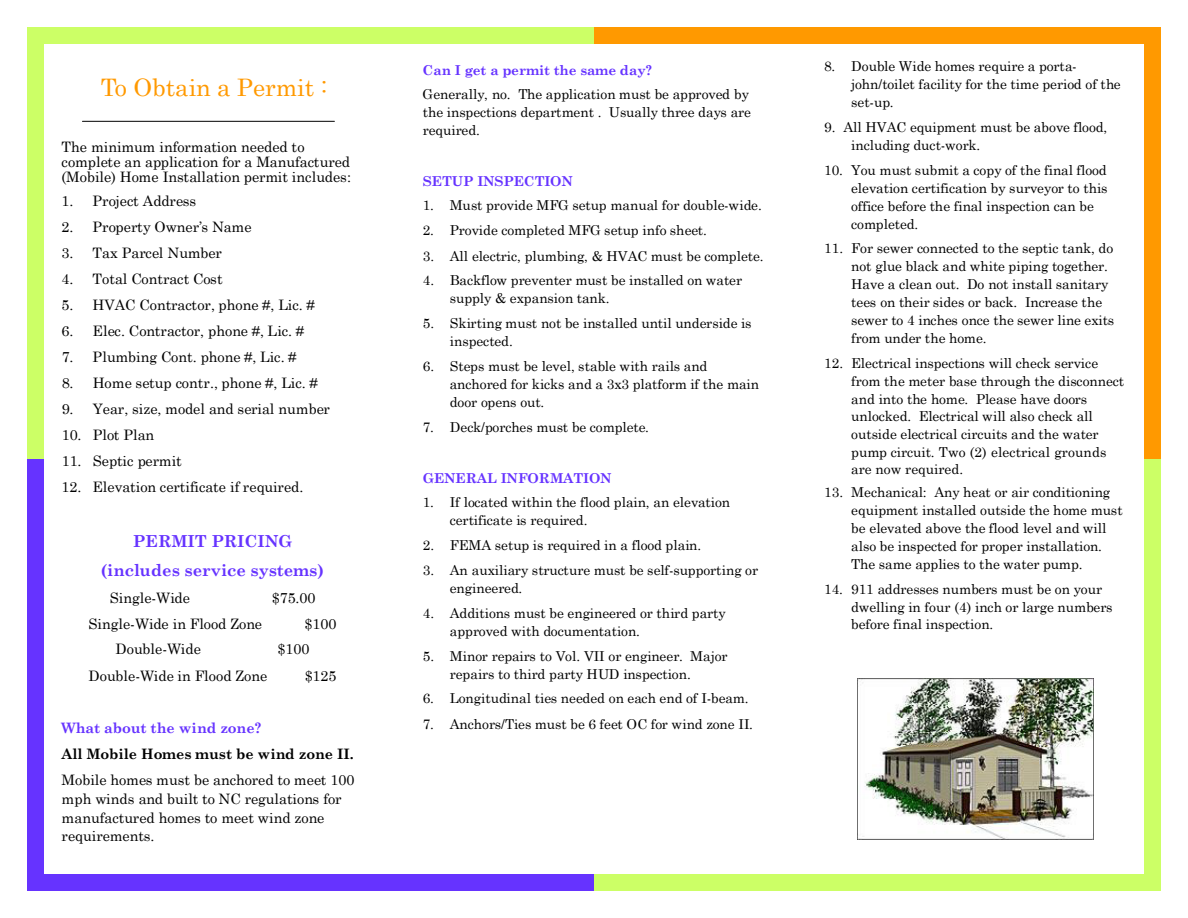
<style>
.page{position:relative;width:1188px;height:918px;background:#fff}
.page>*{position:absolute;margin:0;border:0;box-sizing:border-box;transform-origin:0 0}
.t1{font:24.15px "Century";color:#f90}
.t2{font:700 16.5px/29.1px "Century Schoolbook";color:#63f;text-align:center}
.t3{font:14.4px/18.9px "Century Schoolbook";color:#000}
.t4{font:700 14.4px "Century Schoolbook";color:#000}
.t5{font:700 14.4px "Century Schoolbook";letter-spacing:-.01em;color:#63f}
.t6{font:13.65px/17.9px "Century Schoolbook";color:#000}
.t7{font:700 13.65px "Century Schoolbook";letter-spacing:-.005em;color:#63f}
</style>
<div class="page">
<hr style="left:82px;top:121px;width:252px;height:1px;background:#000">
<div style="left:582px;top:874px;width:579px;height:17px;background:#cf6"></div>
<div style="left:27px;top:874px;width:567px;height:17px;background:#63f"></div>
<div style="left:582px;top:27px;width:579px;height:17px;background:#f90"></div>
<div style="left:27px;top:27px;width:567px;height:17px;background:#cf6"></div>
<div style="left:27px;top:27px;width:17px;height:448px;background:#cf6"></div>
<div style="left:27px;top:459px;width:17px;height:432px;background:#63f"></div>
<div style="left:1144px;top:27px;width:17px;height:448px;background:#f90"></div>
<div style="left:1144px;top:459px;width:17px;height:432px;background:#cf6"></div>
<img style="left:857px;top:679px;width:237px;height:161px">
<h1 class="t1" style="left:101px;top:67px;width:228px">To Obtain a Permit :</h1>
<p class="t3" style="left:62px;top:137px;width:291px;line-height:15.3px">The minimum information needed to complete an application for a Manufactured (Mobile) Home Installation permit includes:</p>
<p class="t3" style="left:62px;top:190px;width:136px">1. Project Address</p>
<p class="t3" style="left:62px;top:216px;width:192px">2. Property Owner’s Name</p>
<p class="t3" style="left:62px;top:242px;width:162px">3. Tax Parcel Number</p>
<p class="t3" style="left:62px;top:268px;width:163px">4. Total Contract Cost</p>
<p class="t3" style="left:62px;top:294px;width:255px">5. HVAC Contractor, phone #, Lic. #</p>
<p class="t3" style="left:62px;top:320px;width:244px">6. Elec. Contractor, phone #, Lic. #</p>
<p class="t3" style="left:62px;top:346px;width:236px">7. Plumbing Cont. phone #, Lic. #</p>
<p class="t3" style="left:62px;top:372px;width:258px">8. Home setup contr., phone #, Lic. #</p>
<p class="t3" style="left:62px;top:398px;width:270px">9. Year, size, model and serial number</p>
<p class="t3" style="left:62px;top:424px;width:94px">10. Plot Plan</p>
<p class="t3" style="left:62px;top:450px;width:121px">11. Septic permit</p>
<p class="t3" style="left:62px;top:477px;width:243px">12. Elevation certificate if required.</p>
<p class="t2" style="left:101px;top:526px;width:225px">PERMIT PRICING (includes service systems)</p>
<p class="t3" style="left:110px;top:587px;width:82px">Single-Wide</p>
<p class="t3" style="left:272px;top:587px;width:45px">$75.00</p>
<p class="t3" style="left:89px;top:613px;width:175px">Single-Wide in Flood Zone</p>
<p class="t3" style="left:305px;top:613px;width:33px">$100</p>
<p class="t3" style="left:116px;top:639px;width:87px">Double-Wide</p>
<p class="t3" style="left:278px;top:639px;width:33px">$100</p>
<p class="t3" style="left:89px;top:665px;width:180px">Double-Wide in Flood Zone</p>
<p class="t3" style="left:305px;top:665px;width:33px">$125</p>
<p class="t5" style="left:62px;top:717px;width:202px">What about the wind zone?</p>
<p class="t4" style="left:62px;top:743px;width:294px">All Mobile Homes must be wind zone II.</p>
<p class="t3" style="left:62px;top:769px;width:294px">Mobile homes must be anchored to meet 100 mph winds and built to NC regulations for manufactured homes to meet wind zone requirements.</p>
<p class="t7" style="left:423px;top:60px;width:231px">Can I get a permit the same day?</p>
<p class="t6" style="left:423px;top:84px;width:330px">Generally, no. The application must be approved by the inspections department . Usually three days are required.</p>
<p class="t7" style="left:423px;top:171px;width:152px">SETUP INSPECTION</p>
<p class="t6" style="left:423px;top:195px;width:341px">1. Must provide MFG setup manual for double-wide.</p>
<p class="t6" style="left:423px;top:220px;width:286px">2. Provide completed MFG setup info sheet.</p>
<p class="t6" style="left:423px;top:246px;width:342px">3. All electric, plumbing, &amp; HVAC must be complete.</p>
<p class="t6" style="left:450px;top:270px;width:294px;text-indent:-27px">4. Backflow preventer must be installed on water supply &amp; expansion tank.</p>
<p class="t6" style="left:450px;top:313px;width:303px;text-indent:-27px">5. Skirting must not be installed until underside is inspected.</p>
<p class="t6" style="left:450px;top:356px;width:311px;text-indent:-27px">6. Steps must be level, stable with rails and anchored for kicks and a 3x3 platform if the main door opens out.</p>
<p class="t6" style="left:423px;top:417px;width:228px">7. Deck/porches must be complete.</p>
<p class="t7" style="left:423px;top:467px;width:190px">GENERAL INFORMATION</p>
<p class="t6" style="left:450px;top:492px;width:282px;text-indent:-27px">1. If located within the flood plain, an elevation certificate is required.</p>
<p class="t6" style="left:423px;top:535px;width:280px">2. FEMA setup is required in a flood plain.</p>
<p class="t6" style="left:450px;top:560px;width:310px;text-indent:-27px">3. An auxiliary structure must be self-supporting or engineered.</p>
<p class="t6" style="left:450px;top:603px;width:278px;text-indent:-27px">4. Additions must be engineered or third party approved with documentation.</p>
<p class="t6" style="left:450px;top:645px;width:280px;text-indent:-27px">5. Minor repairs to Vol. VII or engineer. Major repairs to third party HUD inspection.</p>
<p class="t6" style="left:423px;top:688px;width:328px">6. Longitudinal ties needed on each end of I-beam.</p>
<p class="t6" style="left:423px;top:714px;width:332px">7. Anchors/Ties must be 6 feet OC for wind zone II.</p>
<p class="t6" style="left:851px;top:56px;width:271px;text-indent:-27px">8. Double Wide homes require a porta&shy;john/toilet facility for the time period of the set-up.</p>
<p class="t6" style="left:851px;top:117px;width:258px;text-indent:-27px">9. All HVAC equipment must be above flood, including duct-work.</p>
<p class="t6" style="left:851px;top:160px;width:258px;text-indent:-27px">10. You must submit a copy of the final flood elevation certification by surveyor to this office before the final inspection can be completed.</p>
<p class="t6" style="left:851px;top:238px;width:265px;text-indent:-27px">11. For sewer connected to the septic tank, do not glue black and white piping together.<br>Have a clean out. Do not install sanitary tees on their sides or back. Increase the sewer to 4 inches once the sewer line exits from under the home.</p>
<p class="t6" style="left:851px;top:353px;width:274px;text-indent:-27px">12. Electrical inspections will check service from the meter base through the disconnect and into the home. Please have doors unlocked. Electrical will also check all outside electrical circuits and the water pump circuit. Two (2) electrical grounds</p>
<p class="t6" style="left:851px;top:459px;width:113px">are now required.</p>
<p class="t6" style="left:851px;top:482px;width:273px;text-indent:-27px">13. Mechanical: Any heat or air conditioning equipment installed outside the home must be elevated above the flood level and will also be inspected for proper installation.<br>The same applies to the water pump.</p>
<p class="t6" style="left:851px;top:578px;width:263px;text-indent:-27px">14. 911 addresses numbers must be on your dwelling in four (4) inch or large numbers before final inspection.</p>
</div>
